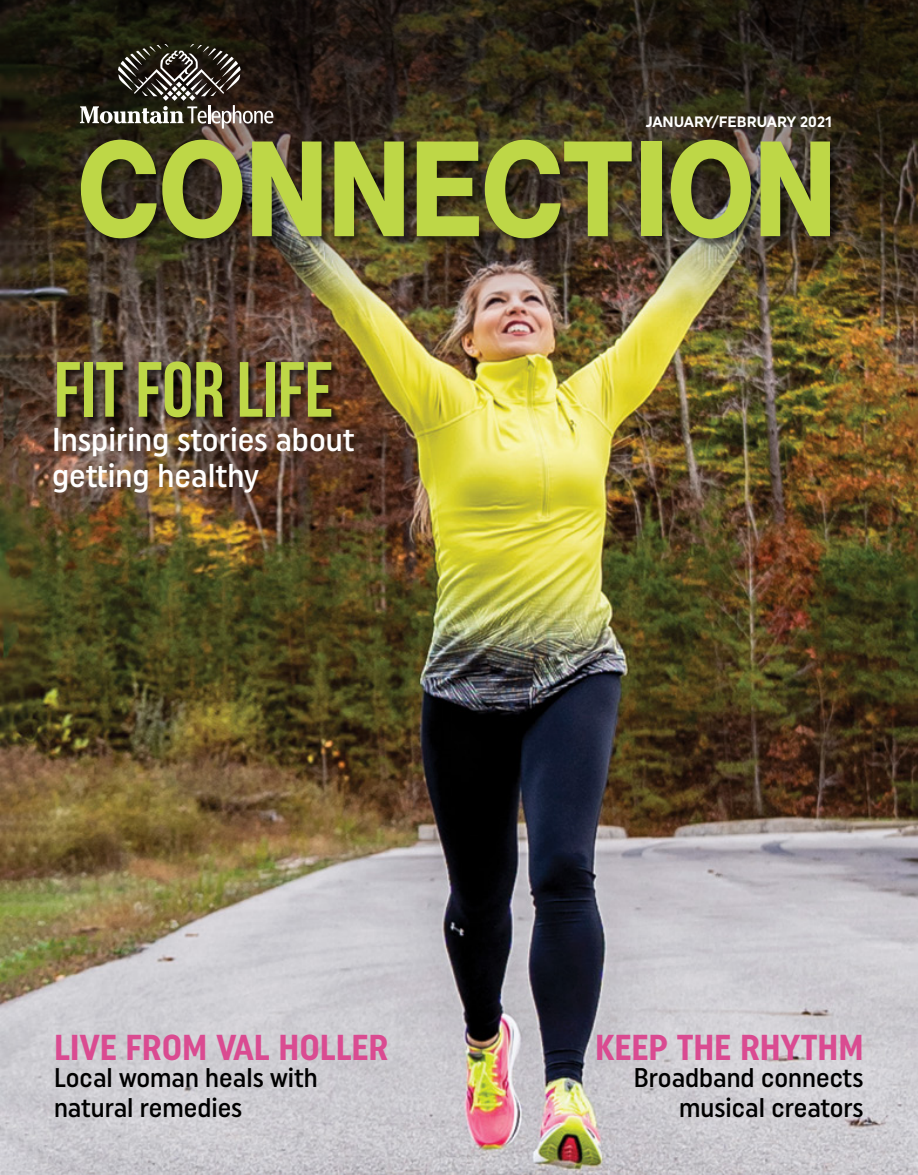
<style>
.page{position:relative;width:918px;height:1175px;background:#fff}
.page>*{position:absolute;margin:0;border:0;box-sizing:border-box;transform-origin:0 0}
.t1{font:132.3px "N Haas Grotesk DS Pro 75 Bd";letter-spacing:.015em;color:#bed747;scale:.86 1}
.RTM_Byline{font:700 78px "Bebas Neue";color:#bed747}
.RTM_Headline{font:700 36px "Uniform Condensed";color:#da4b91}
.RTM_Headline-2{font:500 33px/36px "Uniform Condensed";color:#fff}
.RTM_Headline-3{font:500 27px/30px "Uniform Condensed";color:#000;text-align:right}
.RTM_Body_Copy{font:700 15px "Uniform";color:#fff;scale:.95 1}
</style>
<div class="page">
<img style="left:0;top:424px;width:918px;height:750px">
<img style="left:0;top:0;width:918px;height:424px">
<svg style="left:80px;top:44px;width:193px;height:87px;background:#433e35"></svg>
<div style="left:57px;top:362px;width:284px;height:64px;background:#000;opacity:.6"></div>
<div style="left:81px;top:141px;width:758px;height:106px;background:#000;opacity:.47"></div>
<p class="RTM_Body_Copy" style="left:646px;top:113px;width:198px">JANUARY/FEBRUARY 2021</p>
<p class="t1" style="left:79px;top:112px;width:882px">CONNECTION</p>
<p class="RTM_Byline" style="left:54px;top:347px;width:281px">FIT FOR LIFE</p>
<p class="RTM_Headline-2" style="left:52px;top:421px;width:304px">Inspiring stories about getting healthy</p>
<p class="RTM_Headline" style="left:54px;top:1025px;width:336px">LIVE FROM VAL HOLLER</p>
<p class="RTM_Headline-3" style="left:54px;top:1062px;width:265px;text-align:left">Local woman heals with natural remedies</p>
<p class="RTM_Headline" style="left:595px;top:1025px;width:270px">KEEP THE RHYTHM</p>
<p class="RTM_Headline-3" style="left:634px;top:1062px;width:231px">Broadband connects musical creators</p>
</div>
